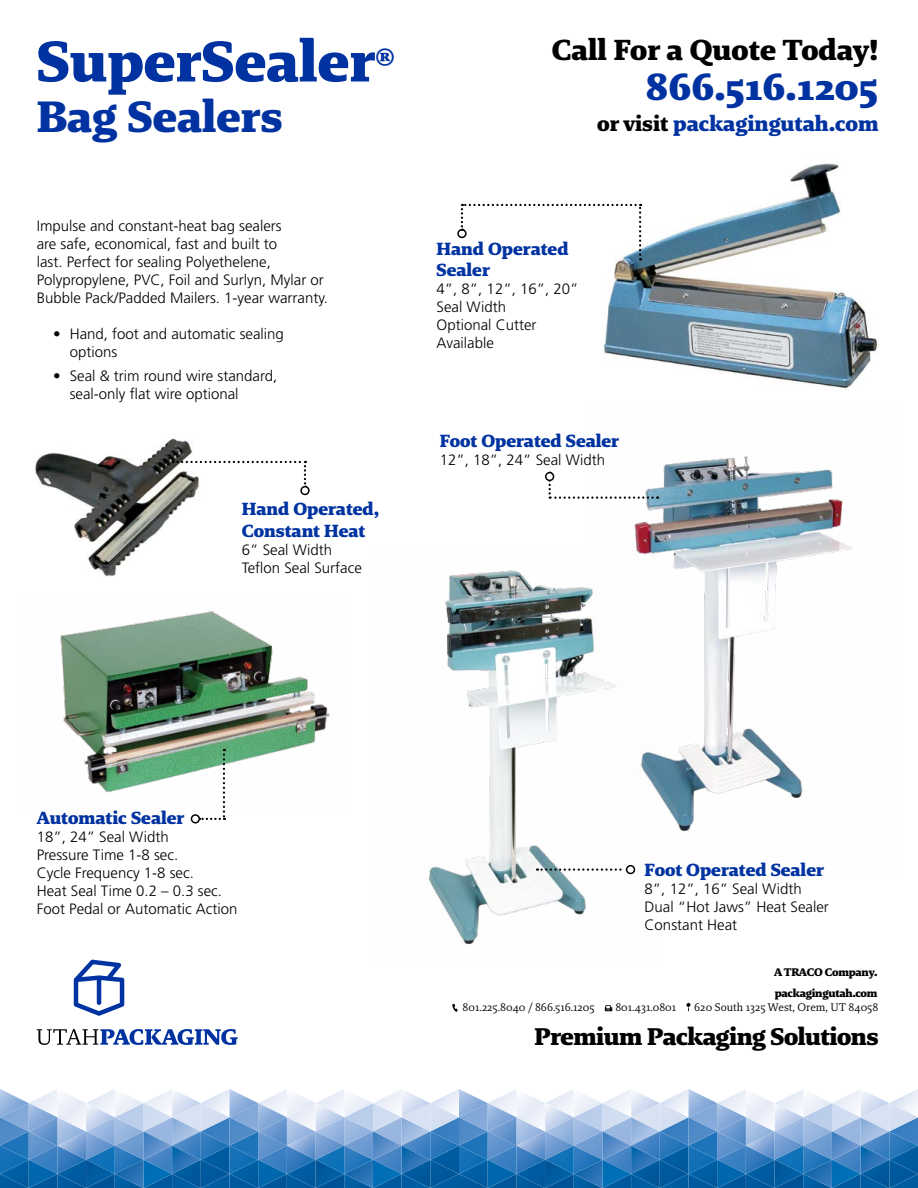
<style>
.page{position:relative;width:918px;height:1188px;background:#fff}
.page>*{position:absolute;margin:0;border:0;box-sizing:border-box;transform-origin:0 0}
.t1{font:900 58.65px "Brando";color:#0033a1}
.t2{font:900 44.85px "Brando";color:#0033a1}
.t3{font:900 38.7px "Brando";color:#0033a1}
.t4{font:900 29.7px "Brando";color:#000}
.t5{font:900 24.6px "Brando";letter-spacing:-.02em;color:#000}
.t6{font:900 21.75px "Brando";color:#0033a1}
.t7{font:900 18px/21.6px "Brando";color:#0033a1}
.t8{font:300 15px/18px "Frutiger";color:#000}
.t9{font:11.25px "Brando";color:#000}
.t10{font:900 11.25px/21px "Brando";letter-spacing:-.02em;color:#000}
.s1{font-size:34.2px}
.s2{color:#000}
</style>
<div class="page">
<svg style="left:37px;top:1029px;width:201px;height:16px"></svg>
<svg style="left:74px;top:960px;width:50px;height:56px"></svg>
<img style="left:429px;top:570px;width:157px;height:375px">
<img style="left:594px;top:163px;width:284px;height:226px">
<img style="left:34px;top:438px;width:186px;height:139px">
<img style="left:585px;top:456px;width:267px;height:420px">
<svg style="left:549px;top:472px;width:109px;height:27px"></svg>
<div style="left:546px;top:473px;width:8px;height:7px;background:#fff;border-radius:50%"></div>
<div style="left:545px;top:472px;width:9px;height:9px;border:2px solid #000;border-radius:50%"></div>
<svg style="left:537px;top:868px;width:89px;height:3px"></svg>
<div style="left:627px;top:866px;width:7px;height:7px;background:#fff;border-radius:50%"></div>
<div style="left:626px;top:865px;width:9px;height:9px;border:2px solid #000;border-radius:50%"></div>
<svg style="left:173px;top:461px;width:133px;height:27px"></svg>
<div style="left:300px;top:486px;width:10px;height:9px;border:2px solid #000;border-radius:50%"></div>
<svg style="left:461px;top:204px;width:180px;height:56px"></svg>
<div style="left:457px;top:229px;width:10px;height:9px;border:2px solid #000;border-radius:50%"></div>
<img style="left:60px;top:611px;width:270px;height:201px">
<svg style="left:199px;top:749px;width:26px;height:71px"></svg>
<div style="left:191px;top:814px;width:9px;height:10px;border:2px solid #000;border-radius:50%"></div>
<svg style="left:452px;top:1004px;width:6px;height:8px"></svg>
<svg style="left:605px;top:1005px;width:7px;height:6px"></svg>
<svg style="left:686px;top:1003px;width:4px;height:8px"></svg>
<svg style="left:0;top:1089px;width:918px;height:99px;background:#74a3d0"></svg>
<h1 class="t1" style="left:37px;top:22px;width:360px">SuperSealer<span class="s1">®</span></h1>
<h2 class="t2" style="left:37px;top:86px;width:247px">Bag Sealers</h2>
<p class="t8" style="left:37px;top:216px;width:293px">Impulse and constant-heat bag sealers<br>are safe, economical, fast and built to<br>last. Perfect for sealing Polyethelene, Polypropylene, PVC, Foil and Surlyn, Mylar or Bubble Pack/Padded Mailers. 1-year warranty.</p>
<p class="t8" style="left:70px;top:324px;width:216px;text-indent:-16px">• Hand, foot and automatic sealing options</p>
<p class="t8" style="left:70px;top:367px;width:209px;text-indent:-16px">• Seal &amp; trim round wire standard, seal-only flat wire optional</p>
<p class="t7" style="left:242px;top:498px;width:139px">Hand Operated,<br>Constant Heat</p>
<p class="t8" style="left:242px;top:540px;width:122px">6” Seal Width<br>Teflon Seal Surface</p>
<h3 class="t4" style="left:552px;top:30px;width:328px">Call For a Quote Today!</h3>
<h3 class="t3" style="left:646px;top:61px;width:234px">866.516.1205</h3>
<h3 class="t6" style="left:597px;top:109px;width:283px"><span class="s2">or visit</span> packagingutah.com</h3>
<p class="t7" style="left:437px;top:237px;width:133px">Hand Operated<br>Sealer</p>
<p class="t8" style="left:437px;top:280px;width:143px">4”, 8”, 12”, 16”, 20”<br>Seal Width<br>Optional Cutter<br>Available</p>
<p class="t7" style="left:440px;top:430px;width:181px">Foot Operated Sealer</p>
<p class="t8" style="left:440px;top:451px;width:167px">12”, 18”, 24” Seal Width</p>
<p class="t7" style="left:37px;top:807px;width:149px">Automatic Sealer</p>
<p class="t8" style="left:37px;top:828px;width:202px">18”, 24” Seal Width<br>Pressure Time 1-8 sec.<br>Cycle Frequency 1-8 sec.<br>Heat Seal Time 0.2 – 0.3 sec.<br>Foot Pedal or Automatic Action</p>
<p class="t7" style="left:645px;top:859px;width:181px">Foot Operated Sealer</p>
<p class="t8" style="left:645px;top:880px;width:186px">8”, 12”, 16” Seal Width<br>Dual “Hot Jaws” Heat Sealer<br>Constant Heat</p>
<p class="t10" style="left:774px;top:961px;width:105px">A TRACO Company. packagingutah.com</p>
<p class="t9" style="left:463px;top:1000px;width:134px">801.225.8040 / 866.516.1205</p>
<p class="t9" style="left:615px;top:1000px;width:62px">801.431.0801</p>
<p class="t9" style="left:694px;top:1000px;width:186px">620 South 1325 West, Orem, UT 84058</p>
<h3 class="t5" style="left:535px;top:1020px;width:345px">Premium Packaging Solutions</h3>
</div>
